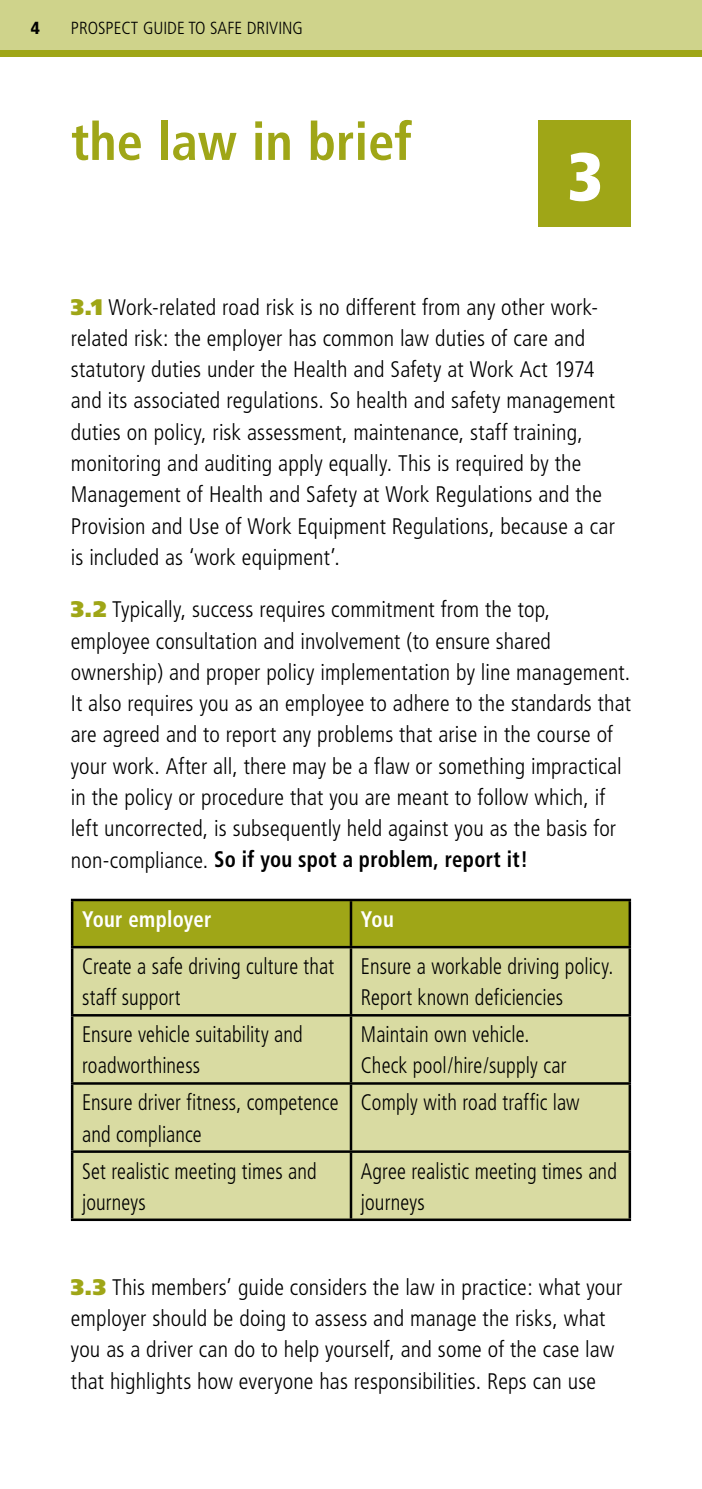
<style>
.page{position:relative;width:702px;height:1489px;background:#fff}
.page>*{position:absolute;margin:0;border:0;box-sizing:border-box;transform-origin:0 0}
.t1{font:900 condensed 67.5px "Frutiger";color:#fff}
.t2{font:700 condensed 52.5px "Frutiger";color:#9fa617}
.t3{font:300 condensed 22.5px/31.2px "Frutiger";letter-spacing:.005em;color:#000}
.t4{font:300 condensed 22.5px/31.2px "Frutiger";letter-spacing:.005em;color:#000;scale:.92 1}
.t5{font:700 condensed 22.5px "Frutiger";letter-spacing:.01em;color:#fff;scale:.92 1}
.t6{font:300 condensed 17.5px "Frutiger";color:#000}
.t7{font:900 condensed 17.5px "Frutiger";color:#000}
.s1{font-weight:900;font-stretch:normal;color:#9fa617}
.s2{font-weight:700}
</style>
<div class="page">
<div style="left:0;top:0;width:702px;height:57px;background:#9fa617"></div>
<div style="left:0;top:0;width:702px;height:50px;background:#cfd38b"></div>
<div style="left:73px;top:901px;width:555px;height:44px;background:#9fa617"></div>
<div style="left:73px;top:948px;width:555px;height:270px;background:#d9dba2"></div>
<hr style="left:71px;top:898px;width:280px;height:3px;background:#000">
<hr style="left:71px;top:901px;width:2px;height:44px;background:#000">
<hr style="left:351px;top:898px;width:280px;height:3px;background:#000">
<hr style="left:350px;top:901px;width:2px;height:44px;background:#000">
<hr style="left:628px;top:901px;width:3px;height:44px;background:#000">
<hr style="left:71px;top:945px;width:280px;height:3px;background:#000">
<hr style="left:71px;top:948px;width:2px;height:66px;background:#000">
<hr style="left:351px;top:945px;width:280px;height:3px;background:#000">
<hr style="left:350px;top:948px;width:2px;height:66px;background:#000">
<hr style="left:628px;top:948px;width:3px;height:66px;background:#000">
<hr style="left:71px;top:1014px;width:280px;height:2px;background:#000">
<hr style="left:71px;top:1016px;width:2px;height:66px;background:#000">
<hr style="left:351px;top:1014px;width:280px;height:2px;background:#000">
<hr style="left:350px;top:1016px;width:2px;height:66px;background:#000">
<hr style="left:628px;top:1016px;width:3px;height:66px;background:#000">
<hr style="left:71px;top:1082px;width:280px;height:2px;background:#000">
<hr style="left:71px;top:1084px;width:2px;height:66px;background:#000">
<hr style="left:351px;top:1082px;width:280px;height:2px;background:#000">
<hr style="left:350px;top:1084px;width:2px;height:66px;background:#000">
<hr style="left:628px;top:1084px;width:3px;height:66px;background:#000">
<hr style="left:71px;top:1150px;width:280px;height:2px;background:#000">
<hr style="left:71px;top:1152px;width:2px;height:66px;background:#000">
<hr style="left:351px;top:1150px;width:280px;height:2px;background:#000">
<hr style="left:350px;top:1152px;width:2px;height:66px;background:#000">
<hr style="left:628px;top:1152px;width:3px;height:66px;background:#000">
<hr style="left:71px;top:1218px;width:280px;height:2px;background:#000">
<hr style="left:351px;top:1218px;width:280px;height:2px;background:#000">
<div style="left:539px;top:120px;width:92px;height:107px;background:#9fa617"></div>
<p class="t7" style="left:31px;top:18px;width:11px">4</p>
<p class="t6" style="left:71px;top:18px;width:233px">Prospect Guide to SAFE DRIVI NG</p>
<h2 class="t2" style="left:71px;top:110px;width:342px">the law in brief</h2>
<h1 class="t1" style="left:567px;top:136px;width:37px">3</h1>
<p class="t3" style="left:71px;top:291px;width:545px"><span class="s1">3.1</span> Work-related road risk is no different from any other work&shy;related risk: the employer has common law duties of care and statutory duties under the Health and Safety at Work Act 1974 and its associated regulations. So health and safety management duties on policy, risk assessment, maintenance, staff training, monitoring and auditing apply equally. This is required by the Management of Health and Safety at Work Regulations and the Provision and Use of Work Equipment Regulations, because a car is included as ‘work equipment’.</p>
<p class="t3" style="left:71px;top:594px;width:561px"><span class="s1">3.2</span> Typically, success requires commitment from the top, employee consultation and involvement (to ensure shared ownership) and proper policy implementation by line management.<br>It also requires you as an employee to adhere to the standards that are agreed and to report any problems that arise in the course of your work. After all, there may be a flaw or something impractical in the policy or procedure that you are meant to follow which, if left uncorrected, is subsequently held against you as the basis for non-compliance. <span class="s2">So if you spot a problem, report it!</span></p>
<p class="t5" style="left:82px;top:905px;width:142px">Your employer</p>
<p class="t5" style="left:361px;top:905px;width:37px">You</p>
<p class="t4" style="left:82px;top:950px;width:275px">Create a safe driving culture that staff support</p>
<p class="t4" style="left:361px;top:950px;width:276px">Ensure a workable driving policy.<br>Report known deficiencies</p>
<p class="t4" style="left:82px;top:1019px;width:241px">Ensure vehicle suitability and roadworthiness</p>
<p class="t4" style="left:361px;top:1019px;width:225px">Maintain own vehicle.<br>Check pool/hire/supply car</p>
<p class="t4" style="left:82px;top:1087px;width:280px">Ensure driver fitness, competence and compliance</p>
<p class="t4" style="left:361px;top:1087px;width:239px">Comply with road traffic law</p>
<p class="t4" style="left:82px;top:1155px;width:257px">Set realistic meeting times and journeys</p>
<p class="t4" style="left:361px;top:1155px;width:280px">Agree realistic meeting times and journeys</p>
<p class="t3" style="left:71px;top:1271px;width:553px"><span class="s1">3.3</span> This members’ guide considers the law in practice: what your employer should be doing to assess and manage the risks, what you as a driver can do to help yourself, and some of the case law that highlights how everyone has responsibilities. Reps can use</p>
</div>
